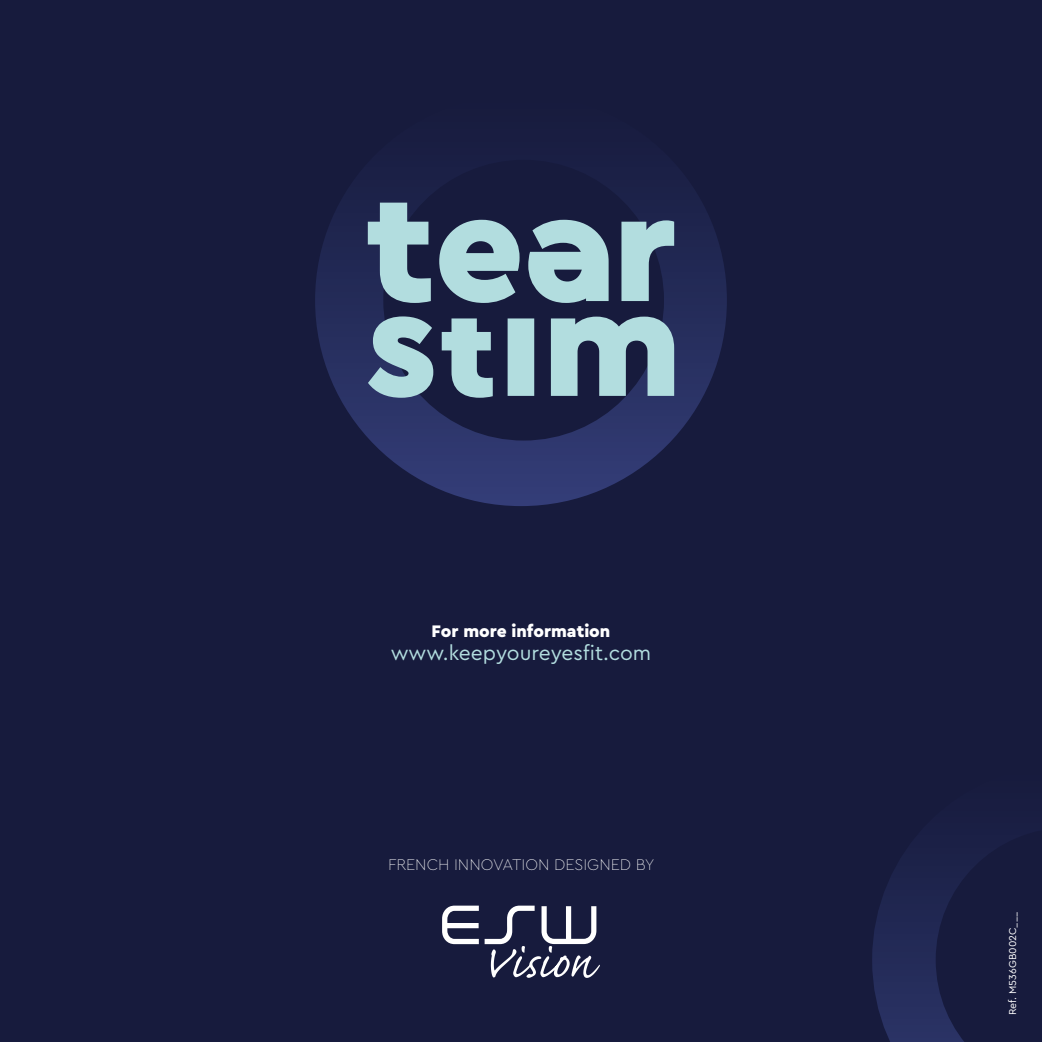
<style>
.page{position:relative;width:1042px;height:1042px;background:#171b3d}
.page>*{position:absolute;margin:0;border:0;box-sizing:border-box;transform-origin:0 0}
.t1{font:21px "Cera Pro";color:#b2dddf}
.t2{font:900 17.5px "Cera Pro";color:#fff}
.t3{font:100 16.1px "Cera Pro";color:#fff}
.t4{font:10.5px "Cera Pro";color:#fff}
</style>
<div class="page">
<svg style="left:315px;top:187px;width:412px;height:319px"></svg>
<svg style="left:368px;top:203px;width:306px;height:195px;fill:#b2dddf"></svg>
<svg style="left:872px;top:854px;width:115px;height:188px"></svg>
<svg style="left:442px;top:905px;width:158px;height:73px"></svg>
<p class="t2" style="left:431px;top:619px;width:180px">For more information</p>
<h1 class="t1" style="left:391px;top:638px;width:262px">www.keepyoureyesfit.com</h1>
<p class="t3" style="left:388px;top:854px;width:268px">FRENCH INNOVATION DESIGNED BY</p>
<p class="t4" style="left:1005px;top:1015px;width:105px;rotate:-90deg">Ref. M536GB002C___</p>
</div>
